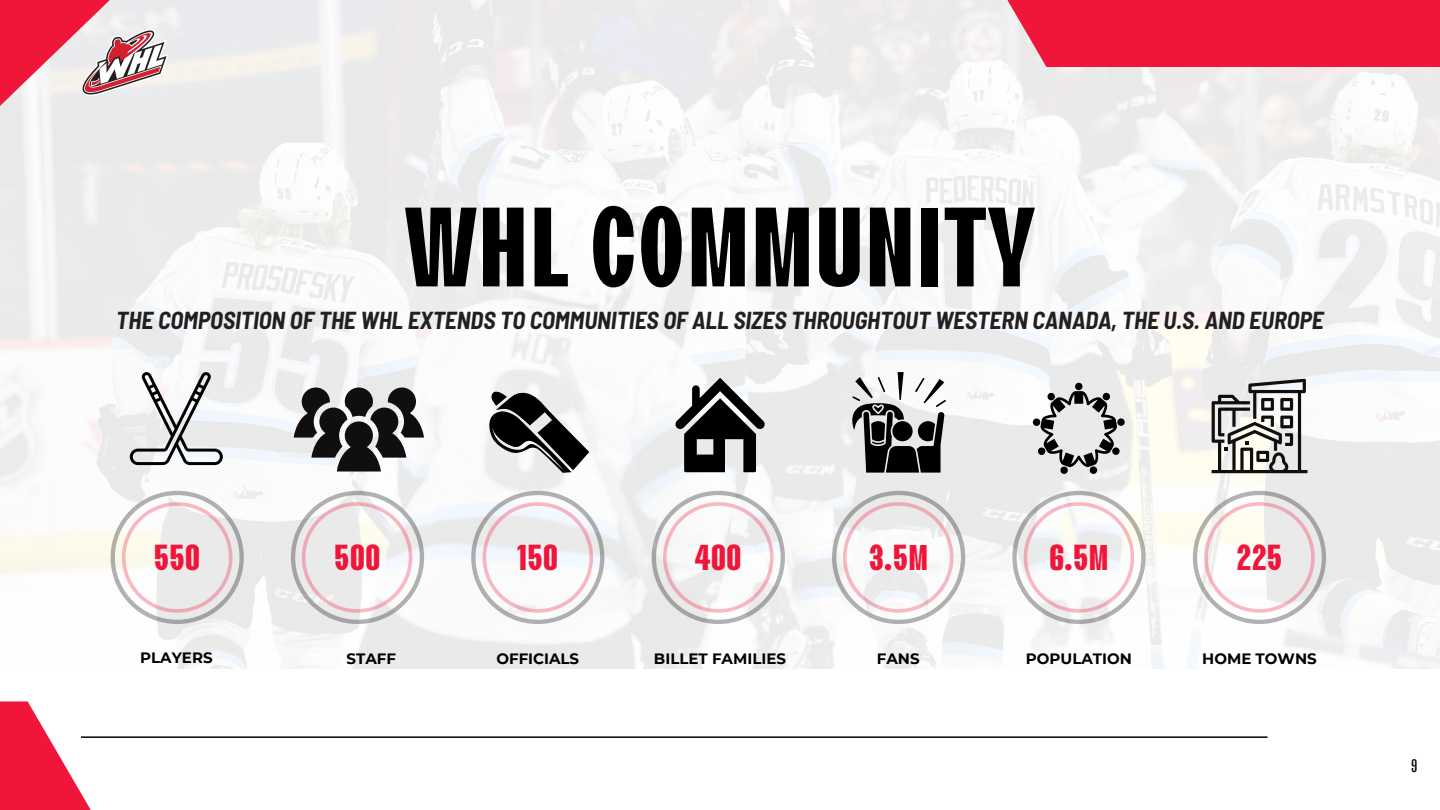
<style>
.page{position:relative;width:1440px;height:810px;background:#fff}
.page>*{position:absolute;margin:0;border:0;box-sizing:border-box;transform-origin:0 0}
.t1{font:700 condensed 112.5px "Lazord";color:#000}
.t2{font:700 condensed 35.7px "Lazord";color:#f0163a}
.t3{font:italic 700 semi-condensed 24px "Barlow";color:#231f20}
.t4{font:condensed 18px "Lazord";color:#000}
.t5{font:700 15px "Montserrat";color:#000}
</style>
<div class="page">
<svg style="left:0;top:701px;width:91px;height:109px;fill:#f0163a"></svg>
<svg style="left:291px;top:491px;width:133px;height:133px"></svg>
<svg style="left:471px;top:491px;width:133px;height:133px"></svg>
<svg style="left:111px;top:491px;width:133px;height:133px"></svg>
<svg style="left:832px;top:491px;width:133px;height:133px"></svg>
<svg style="left:1012px;top:491px;width:134px;height:133px"></svg>
<svg style="left:652px;top:491px;width:133px;height:133px"></svg>
<svg style="left:1193px;top:491px;width:133px;height:133px"></svg>
<div style="left:964px;top:0;width:476px;height:67px;background:#f0163a"></div>
<hr style="left:81px;top:736px;width:1187px;height:2px;background:#000">
<svg style="left:0;top:0;width:139px;height:154px"></svg>
<img style="left:81px;top:29px;width:88px;height:67px">
<svg style="left:486px;top:391px;width:103px;height:82px"></svg>
<svg style="left:130px;top:372px;width:93px;height:93px"></svg>
<svg style="left:675px;top:378px;width:90px;height:94px"></svg>
<svg style="left:852px;top:372px;width:94px;height:101px"></svg>
<svg style="left:1032px;top:383px;width:93px;height:92px;background:#b5b5b5"></svg>
<svg style="left:1212px;top:379px;width:96px;height:94px"></svg>
<svg style="left:294px;top:388px;width:130px;height:84px"></svg>
<h3 class="t1" style="left:404px;top:190px;width:633px">WHL COMMUNITY</h3>
<p class="t3" style="left:116px;top:305px;width:1209px">THE COMPOSITION OF THE WHL EXTENDS TO COMMUNITIES OF ALL SIZES THROUGHTOUT WESTERN CANADA, THE U.S. AND EUROPE</p>
<p class="t2" style="left:154px;top:539px;width:48px">550</p>
<p class="t2" style="left:334px;top:539px;width:48px">500</p>
<p class="t2" style="left:517px;top:539px;width:43px">150</p>
<p class="t2" style="left:695px;top:539px;width:49px">400</p>
<p class="t2" style="left:869px;top:539px;width:61px">3.5M</p>
<p class="t2" style="left:1049px;top:539px;width:61px">6.5M</p>
<p class="t2" style="left:1237px;top:539px;width:47px">225</p>
<p class="t5" style="left:140px;top:649px;width:74px">PLAYERS</p>
<h2 class="t5" style="left:496px;top:649px;width:84px">OFFICIALS</h2>
<p class="t5" style="left:654px;top:649px;width:134px">BILLET FAMILIES</p>
<p class="t5" style="left:877px;top:649px;width:44px">FANS</p>
<h2 class="t5" style="left:1026px;top:649px;width:107px">POPULATION</h2>
<p class="t5" style="left:1202px;top:649px;width:116px">HOME TOWNS</p>
<p class="t5" style="left:347px;top:649px;width:51px">STAFF</p>
<h1 class="t4" style="left:1411px;top:756px;width:8px">9</h1>
</div>
